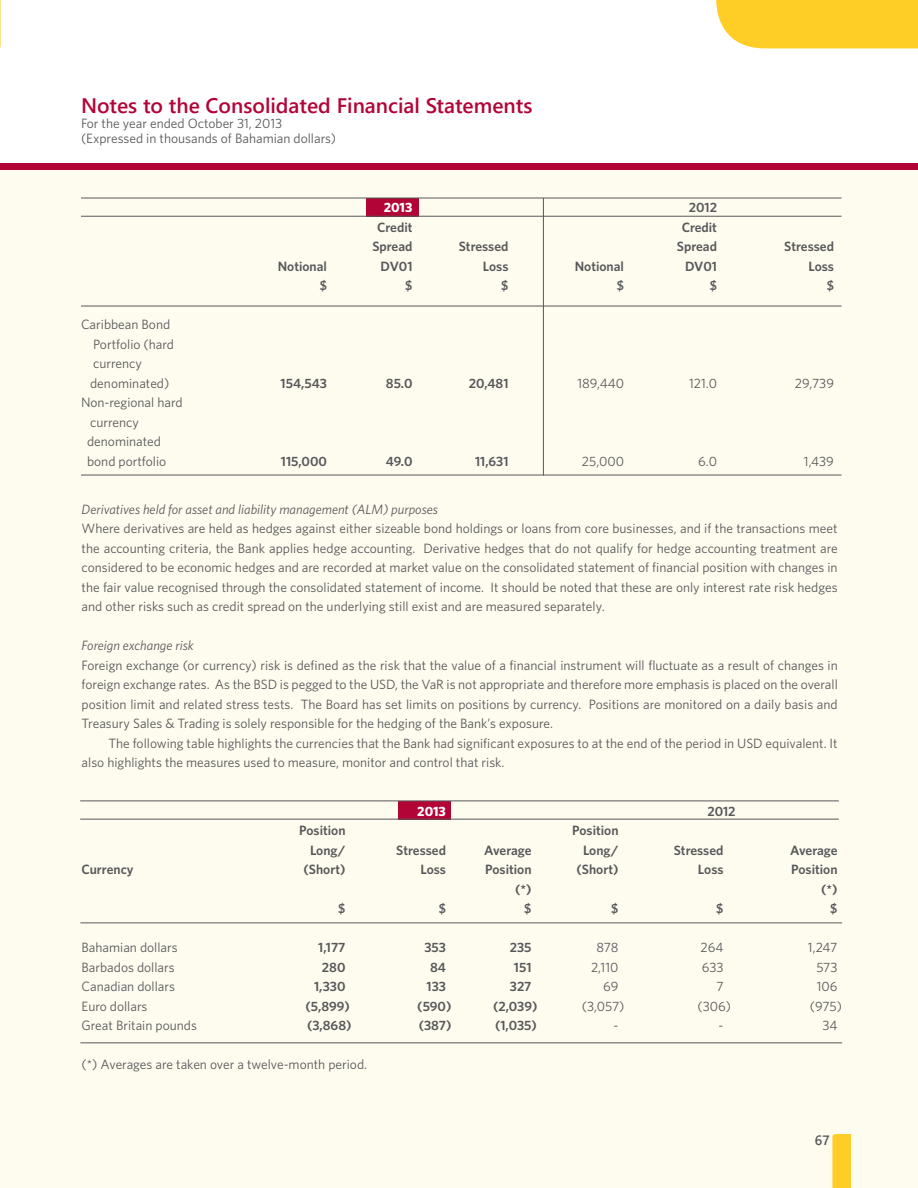
<style>
.page{position:relative;width:918px;height:1188px;background:#fff}
.page>*{position:absolute;margin:0;border:0;box-sizing:border-box;transform-origin:0 0}
.t1{font:21px "Webly Sleek UI Semibold";color:#b30437}
.t2{font:13.5px/19.5px "Whitney";color:#57585a}
.t3{font:600 13.5px "Whitney";color:#57585a}
.t4{font:italic 13.5px "Whitney";color:#57585a}
.t5{font:700 13.5px "Whitney";color:#fff}
.t6{font:13.5px "Webly Sleek UI Semibold";color:#57585a}
</style>
<div class="page">
<div style="left:0;top:163px;width:918px;height:27px;background:#b30437"></div>
<div style="left:0;top:170px;width:918px;height:1018px;background:#fefbef"></div>
<svg style="left:832px;top:1134px;width:19px;height:54px"></svg>
<div style="left:716px;top:0;width:202px;height:48px;background:#fecd26"></div>
<svg style="left:0;top:0;width:1px;height:47px"></svg>
<div style="left:367px;top:198px;width:52px;height:19px;background:#b30437"></div>
<hr style="left:81px;top:198px;width:761px;height:1px;background:#57585a">
<hr style="left:81px;top:306px;width:761px;height:1px;background:#57585a">
<hr style="left:81px;top:475px;width:761px;height:1px;background:#57585a">
<hr style="left:81px;top:216px;width:761px;height:1px;background:#57585a">
<hr style="left:543px;top:198px;width:1px;height:277px;background:#57585a">
<div style="left:398px;top:801px;width:52px;height:19px;background:#b30437"></div>
<hr style="left:80px;top:1042px;width:762px;height:1px;background:#57585a">
<hr style="left:80px;top:922px;width:762px;height:1px;background:#57585a">
<hr style="left:80px;top:819px;width:759px;height:1px;background:#57585a">
<hr style="left:80px;top:801px;width:759px;height:1px;background:#57585a">
<h1 class="t1" style="left:81px;top:90px;width:453px">Notes to the Consolidated Financial Statements</h1>
<p class="t2" style="left:81px;top:116px;width:257px;line-height:15px">For the year ended October 31, 2013 (Expressed in thousands of Bahamian dollars)</p>
<p class="t5" style="left:384px;top:199px;width:30px">2013</p>
<p class="t3" style="left:689px;top:199px;width:30px">2012</p>
<p class="t3" style="left:377px;top:218px;width:37px">Credit</p>
<p class="t3" style="left:682px;top:218px;width:37px">Credit</p>
<p class="t3" style="left:372px;top:238px;width:42px">Spread</p>
<p class="t3" style="left:459px;top:238px;width:51px">Stressed</p>
<p class="t3" style="left:677px;top:238px;width:42px">Spread</p>
<p class="t3" style="left:784px;top:238px;width:51px">Stressed</p>
<p class="t3" style="left:278px;top:257px;width:51px">Notional</p>
<p class="t3" style="left:381px;top:257px;width:33px">DV01</p>
<p class="t3" style="left:483px;top:257px;width:27px">Loss</p>
<p class="t3" style="left:575px;top:257px;width:51px">Notional</p>
<p class="t3" style="left:685px;top:257px;width:33px">DV01</p>
<p class="t3" style="left:808px;top:257px;width:27px">Loss</p>
<p class="t3" style="left:320px;top:277px;width:9px">$</p>
<p class="t3" style="left:405px;top:277px;width:9px">$</p>
<p class="t3" style="left:501px;top:277px;width:9px">$</p>
<p class="t3" style="left:617px;top:277px;width:9px">$</p>
<p class="t3" style="left:710px;top:277px;width:9px">$</p>
<p class="t3" style="left:827px;top:277px;width:9px">$</p>
<p class="t2" style="left:81px;top:315px;width:91px">Caribbean Bond</p>
<p class="t2" style="left:93px;top:334px;width:82px">Portfolio (hard</p>
<p class="t2" style="left:93px;top:354px;width:50px">currency</p>
<p class="t2" style="left:90px;top:373px;width:81px">denominated)</p>
<p class="t3" style="left:281px;top:374px;width:48px">154,543</p>
<p class="t3" style="left:386px;top:374px;width:28px">85.0</p>
<p class="t3" style="left:469px;top:374px;width:41px">20,481</p>
<p class="t2" style="left:577px;top:373px;width:48px">189,440</p>
<p class="t2" style="left:689px;top:373px;width:29px">121.0</p>
<p class="t2" style="left:795px;top:373px;width:41px">29,739</p>
<p class="t2" style="left:81px;top:393px;width:103px">Non-regional hard</p>
<p class="t2" style="left:90px;top:412px;width:50px">currency</p>
<p class="t2" style="left:87px;top:432px;width:75px">denominated</p>
<p class="t2" style="left:87px;top:451px;width:81px">bond portfolio</p>
<p class="t3" style="left:281px;top:452px;width:48px">115,000</p>
<p class="t3" style="left:386px;top:452px;width:28px">49.0</p>
<p class="t3" style="left:475px;top:452px;width:35px">11,631</p>
<p class="t2" style="left:582px;top:451px;width:44px">25,000</p>
<p class="t2" style="left:698px;top:451px;width:20px">6.0</p>
<p class="t2" style="left:804px;top:451px;width:32px">1,439</p>
<p class="t4" style="left:82px;top:500px;width:358px">Derivatives held for asset and liability management (ALM) purposes</p>
<p class="t2" style="left:82px;top:519px;width:758px;text-align:justify">Where derivatives are held as hedges against either sizeable bond holdings or loans from core businesses, and if the transactions meet the accounting criteria, the Bank applies hedge accounting. Derivative hedges that do not qualify for hedge accounting treatment are considered to be economic hedges and are recorded at market value on the consolidated statement of financial position with changes in the fair value recognised through the consolidated statement of income. It should be noted that these are only interest rate risk hedges and other risks such as credit spread on the underlying still exist and are measured separately.</p>
<p class="t4" style="left:82px;top:637px;width:114px">Foreign exchange risk</p>
<p class="t2" style="left:82px;top:655px;width:758px;text-align:justify">Foreign exchange (or currency) risk is defined as the risk that the value of a financial instrument will fluctuate as a result of changes in foreign exchange rates. As the BSD is pegged to the USD, the VaR is not appropriate and therefore more emphasis is placed on the overall position limit and related stress tests. The Board has set limits on positions by currency. Positions are monitored on a daily basis and Treasury Sales &amp; Trading is solely responsible for the hedging of the Bank’s exposure.</p>
<p class="t2" style="left:82px;top:733px;width:757px;text-indent:27px">The following table highlights the currencies that the Bank had significant exposures to at the end of the period in USD equivalent. It also highlights the measures used to measure, monitor and control that risk.</p>
<p class="t5" style="left:417px;top:802px;width:30px">2013</p>
<p class="t3" style="left:707px;top:802px;width:30px">2012</p>
<p class="t3" style="left:299px;top:821px;width:48px">Position</p>
<p class="t3" style="left:572px;top:821px;width:48px">Position</p>
<p class="t3" style="left:310px;top:841px;width:37px">Long/</p>
<p class="t3" style="left:396px;top:841px;width:51px">Stressed</p>
<p class="t3" style="left:484px;top:841px;width:49px">Average</p>
<p class="t3" style="left:583px;top:841px;width:37px">Long/</p>
<p class="t3" style="left:674px;top:841px;width:51px">Stressed</p>
<p class="t3" style="left:790px;top:841px;width:49px">Average</p>
<p class="t3" style="left:82px;top:860px;width:54px">Currency</p>
<p class="t3" style="left:304px;top:860px;width:43px">(Short)</p>
<p class="t3" style="left:420px;top:860px;width:27px">Loss</p>
<p class="t3" style="left:485px;top:860px;width:48px">Position</p>
<p class="t3" style="left:577px;top:860px;width:43px">(Short)</p>
<p class="t3" style="left:698px;top:860px;width:27px">Loss</p>
<p class="t3" style="left:791px;top:860px;width:48px">Position</p>
<p class="t3" style="left:515px;top:880px;width:18px">(*)</p>
<p class="t3" style="left:821px;top:880px;width:18px">(*)</p>
<p class="t3" style="left:338px;top:899px;width:9px">$</p>
<p class="t3" style="left:439px;top:899px;width:9px">$</p>
<p class="t3" style="left:524px;top:899px;width:9px">$</p>
<p class="t3" style="left:611px;top:899px;width:9px">$</p>
<p class="t3" style="left:716px;top:899px;width:9px">$</p>
<p class="t3" style="left:830px;top:899px;width:9px">$</p>
<p class="t2" style="left:82px;top:937px;width:98px">Bahamian dollars</p>
<p class="t3" style="left:318px;top:938px;width:29px">1,177</p>
<p class="t3" style="left:424px;top:938px;width:23px">353</p>
<p class="t3" style="left:510px;top:938px;width:23px">235</p>
<p class="t2" style="left:596px;top:937px;width:24px">878</p>
<p class="t2" style="left:701px;top:937px;width:24px">264</p>
<p class="t2" style="left:808px;top:937px;width:31px">1,247</p>
<p class="t2" style="left:82px;top:957px;width:95px">Barbados dollars</p>
<p class="t3" style="left:322px;top:958px;width:25px">280</p>
<p class="t3" style="left:430px;top:958px;width:17px">84</p>
<p class="t3" style="left:514px;top:958px;width:19px">151</p>
<p class="t2" style="left:591px;top:957px;width:29px">2,110</p>
<p class="t2" style="left:702px;top:957px;width:23px">633</p>
<p class="t2" style="left:816px;top:957px;width:23px">573</p>
<p class="t2" style="left:82px;top:976px;width:95px">Canadian dollars</p>
<p class="t3" style="left:314px;top:977px;width:33px">1,330</p>
<p class="t3" style="left:427px;top:977px;width:21px">133</p>
<p class="t3" style="left:510px;top:977px;width:23px">327</p>
<p class="t2" style="left:603px;top:976px;width:17px">69</p>
<p class="t2" style="left:716px;top:976px;width:9px">7</p>
<p class="t2" style="left:817px;top:976px;width:22px">106</p>
<p class="t2" style="left:82px;top:996px;width:68px">Euro dollars</p>
<p class="t3" style="left:306px;top:997px;width:46px">(5,899)</p>
<p class="t3" style="left:417px;top:997px;width:36px">(590)</p>
<p class="t3" style="left:493px;top:997px;width:46px">(2,039)</p>
<p class="t2" style="left:582px;top:996px;width:44px">(3,057)</p>
<p class="t2" style="left:697px;top:996px;width:35px">(306)</p>
<p class="t2" style="left:810px;top:996px;width:34px">(975)</p>
<p class="t2" style="left:82px;top:1015px;width:117px">Great Britain pounds</p>
<p class="t3" style="left:307px;top:1016px;width:46px">(3,868)</p>
<p class="t3" style="left:419px;top:1016px;width:34px">(387)</p>
<p class="t3" style="left:495px;top:1016px;width:43px">(1,035)</p>
<p class="t2" style="left:614px;top:1015px;width:6px">-</p>
<p class="t2" style="left:719px;top:1015px;width:6px">-</p>
<p class="t2" style="left:822px;top:1015px;width:17px">34</p>
<p class="t2" style="left:82px;top:1054px;width:287px">(*) Averages are taken over a twelve-month period.</p>
<p class="t6" style="left:815px;top:1130px;width:16px">67</p>
</div>
